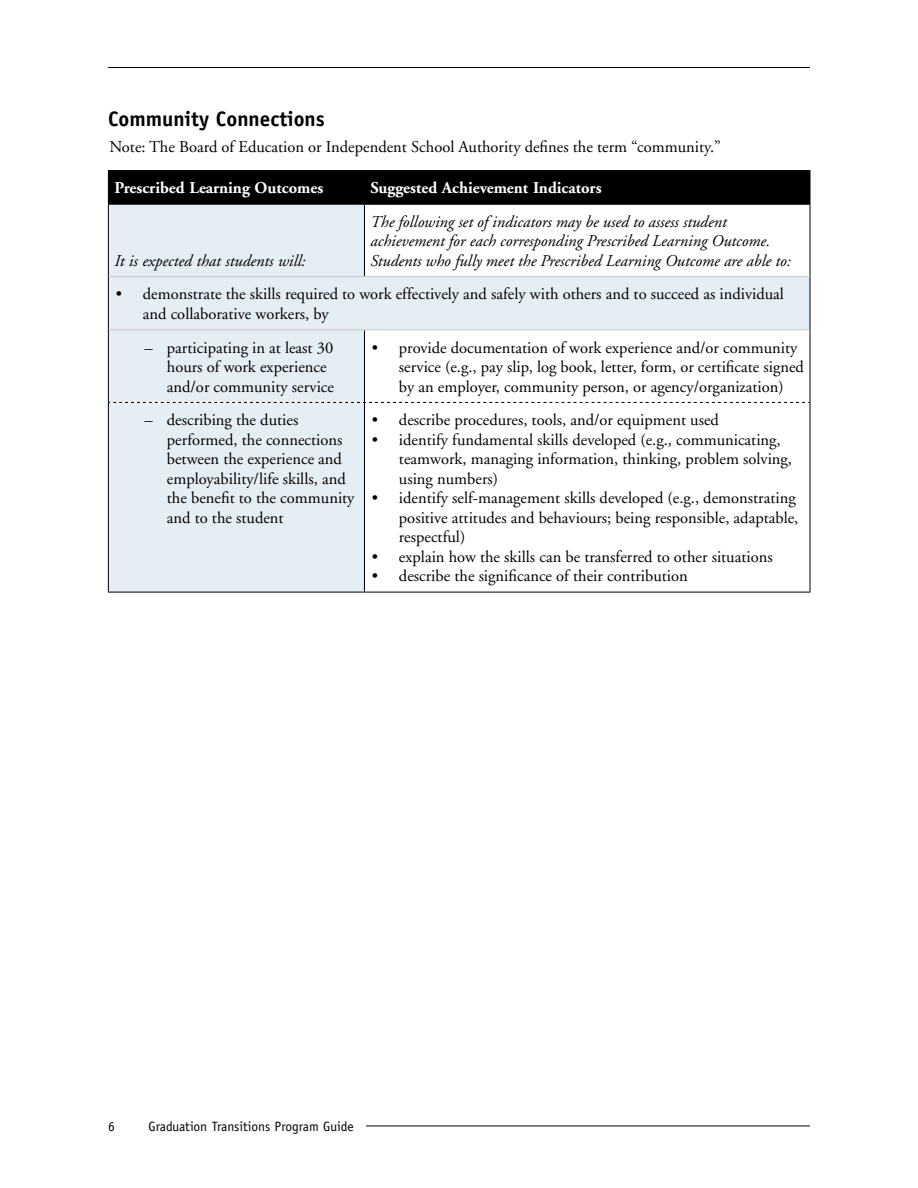
<style>
.page{position:relative;width:918px;height:1188px;background:#fff}
.page>*{position:absolute;margin:0;border:0;box-sizing:border-box;transform-origin:0 0}
.t1{font:700 21px "Officina Sans";color:#000}
.t2{font:16.5px/19.5px "Adobe Garamond";color:#000}
.t3{font:italic 16.5px/19.5px "Adobe Garamond";color:#000}
.t4{font:700 16.5px "Adobe Garamond";color:#fff}
.t5{font:13.5px "Officina Sans";color:#000}
</style>
<div class="page">
<hr style="left:108px;top:67px;width:702px;height:1px;background:#000">
<hr style="left:366px;top:1126px;width:444px;height:1px;background:#000">
<div style="left:109px;top:171px;width:701px;height:33px;background:#000"></div>
<svg style="left:109px;top:205px;width:701px;height:387px"></svg>
<hr style="left:108px;top:170px;width:256px;height:1px;background:#000">
<hr style="left:108px;top:171px;width:1px;height:33px;background:#000">
<hr style="left:364px;top:170px;width:446px;height:1px;background:#000">
<hr style="left:364px;top:171px;width:1px;height:33px;background:#000">
<hr style="left:810px;top:171px;width:1px;height:33px;background:#000">
<hr style="left:108px;top:204px;width:256px;height:1px;background:#000">
<hr style="left:108px;top:205px;width:1px;height:72px;background:#000">
<hr style="left:364px;top:204px;width:446px;height:1px;background:#000">
<hr style="left:364px;top:205px;width:1px;height:71px;background:#000">
<hr style="left:810px;top:205px;width:1px;height:72px;background:#000">
<hr style="left:108px;top:277px;width:1px;height:53px;background:#000">
<hr style="left:810px;top:277px;width:1px;height:53px;background:#000">
<hr style="left:108px;top:330px;width:1px;height:72px;background:#000">
<hr style="left:364px;top:330px;width:1px;height:72px;background:#000">
<hr style="left:810px;top:330px;width:1px;height:72px;background:#000">
<hr style="left:108px;top:402px;width:1px;height:190px;background:#000">
<hr style="left:364px;top:403px;width:1px;height:189px;background:#000">
<hr style="left:810px;top:402px;width:1px;height:190px;background:#000">
<svg style="left:109px;top:402px;width:701px;height:1px"></svg>
<hr style="left:108px;top:592px;width:256px;height:1px;background:#000">
<hr style="left:364px;top:592px;width:446px;height:1px;background:#000">
<hr style="left:109px;top:276px;width:255px;height:1px;background:#c6c8ca">
<hr style="left:364px;top:276px;width:446px;height:1px;background:#c6c8ca">
<hr style="left:109px;top:329px;width:255px;height:1px;background:#c6c8ca">
<hr style="left:364px;top:329px;width:446px;height:1px;background:#c6c8ca">
<p class="t1" style="left:108px;top:106px;width:218px">Community Connections</p>
<p class="t2" style="left:110px;top:138px;width:613px">Note: The Board of Education or Independent School Authority defines the term “community.”</p>
<p class="t4" style="left:114px;top:179px;width:211px">Prescribed Learning Outcomes</p>
<p class="t4" style="left:370px;top:179px;width:233px">Suggested Achievement Indicators</p>
<p class="t3" style="left:370px;top:212px;width:422px">The following set of indicators may be used to assess student achievement for each corresponding Prescribed Learning Outcome.<br>Students who fully meet the Prescribed Learning Outcome are able to:</p>
<p class="t2" style="left:143px;top:285px;width:643px;text-indent:-27px">• demonstrate the skills required to work effectively and safely with others and to succeed as individual and collaborative workers, by</p>
<p class="t2" style="left:167px;top:338px;width:169px;text-indent:-22px">– participating in at least 30 hours of work experience and/or community service</p>
<p class="t2" style="left:399px;top:338px;width:407px;text-indent:-27px">• provide documentation of work experience and/or community service (e.g., pay slip, log book, letter, form, or certificate signed by an employer, community person, or agency/organization)</p>
<p class="t2" style="left:167px;top:411px;width:189px;text-indent:-22px">– describing the duties performed, the connections between the experience and employability/life skills, and the benefit to the community and to the student</p>
<p class="t2" style="left:372px;top:411px;width:349px">• describe procedures, tools, and/or equipment used</p>
<p class="t3" style="left:114px;top:251px;width:193px">It is expected that students will:</p>
<p class="t2" style="left:399px;top:430px;width:395px;text-indent:-27px">• identify fundamental skills developed (e.g., communicating, teamwork, managing information, thinking, problem solving, using numbers)</p>
<p class="t2" style="left:399px;top:489px;width:401px;text-indent:-27px">• identify self-management skills developed (e.g., demonstrating positive attitudes and behaviours; being responsible, adaptable, respectful)</p>
<p class="t2" style="left:372px;top:547px;width:402px">• explain how the skills can be transferred to other situations</p>
<p class="t2" style="left:372px;top:567px;width:317px">• describe the significance of their contribution</p>
<p class="t5" style="left:148px;top:1118px;width:207px">Graduation Transitions Program Guide</p>
</div>
